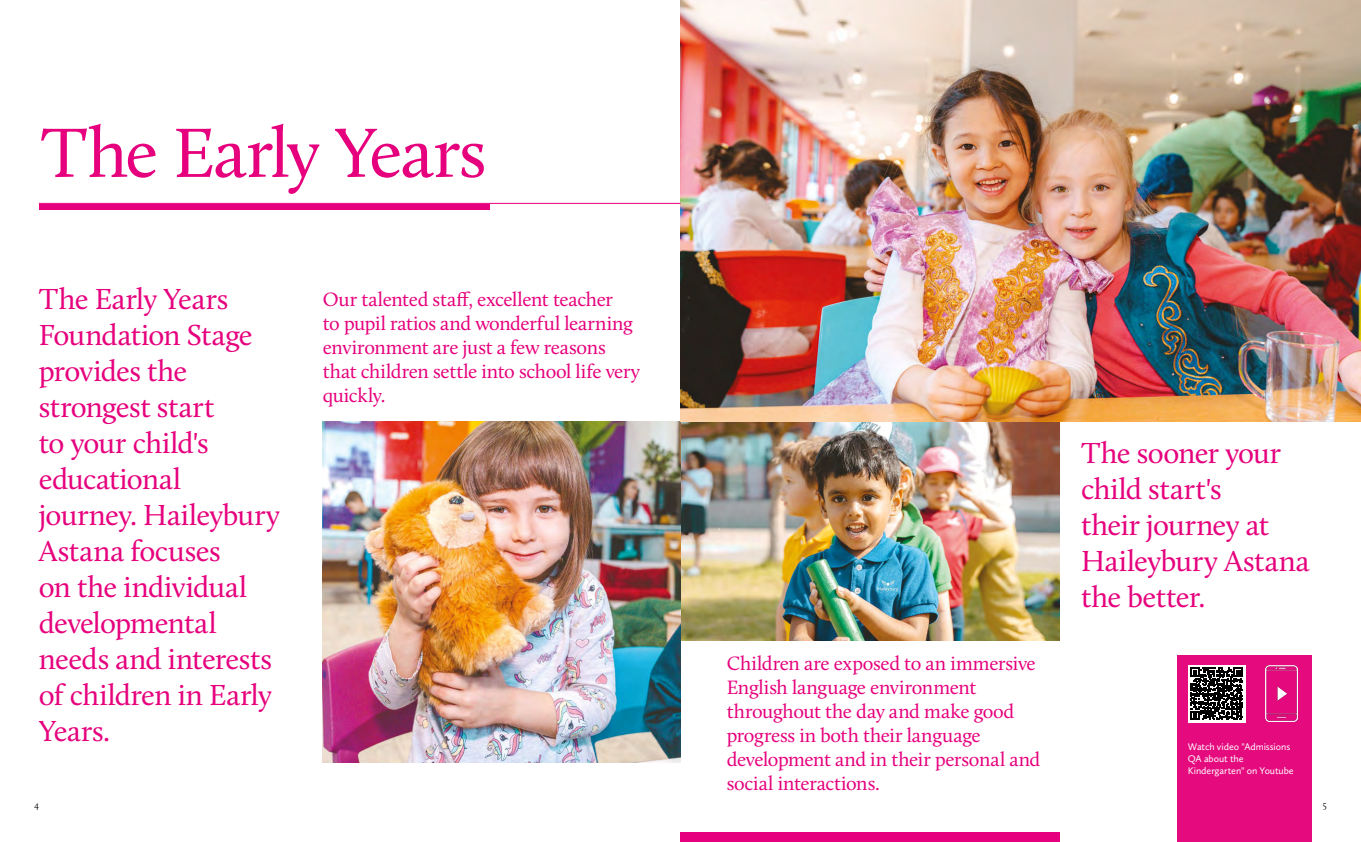
<style>
.page{position:relative;width:1361px;height:842px;background:#fff}
.page>*{position:absolute;margin:0;border:0;box-sizing:border-box;transform-origin:0 0}
.t1{font:72px "Calluna";letter-spacing:-.025em;color:#e6007d}
.t2{font:30px/36px "Calluna";letter-spacing:-.02em;color:#e6007d}
.t3{font:20px/24px "Calluna";letter-spacing:-.015em;color:#e6007d}
.t4{font:10px/12px "Calluna Sans";letter-spacing:-.005em;color:#fff}
.t5{font:300 10px "Calluna";color:#000}
</style>
<div class="page">
<img style="left:680px;top:421px;width:380px;height:220px">
<div style="left:1177px;top:655px;width:135px;height:187px;background:#e50b7e"></div>
<img style="left:323px;top:421px;width:357px;height:341px">
<img style="left:1265px;top:665px;width:32px;height:56px">
<img style="left:680px;top:0;width:681px;height:421px">
<div style="left:680px;top:832px;width:380px;height:10px;background:#e6007d"></div>
<hr style="left:39px;top:203px;width:641px;height:1px;background:#e6007d">
<div style="left:39px;top:204px;width:451px;height:6px;background:#e6007d"></div>
<svg style="left:1188px;top:665px;width:57px;height:57px"></svg>
<svg style="left:1190px;top:668px;width:52px;height:52px;background:#3d3d3d"></svg>
<h1 class="t1" style="left:41px;top:109px;width:447px">The Early Years</h1>
<h2 class="t2" style="left:39px;top:280px;width:243px">The Early Years<br>Foundation Stage provides the strongest start<br>to your child's educational journey. Haileybury<br>Astana focuses<br>on the individual developmental needs and interests of children in Early<br>Years.</h2>
<p class="t3" style="left:323px;top:287px;width:319px">Our talented staff, excellent teacher<br>to pupil ratios and wonderful learning environment are just a few reasons that children settle into school life very quickly.</p>
<p class="t3" style="left:727px;top:651px;width:315px">Children are exposed to an immersive<br>English language environment throughout the day and make good progress in both their language development and in their personal and social interactions.</p>
<h2 class="t2" style="left:1081px;top:434px;width:230px">The sooner your child start's<br>their journey at<br>Haileybury Astana the better.</h2>
<p class="t4" style="left:1188px;top:740px;width:107px">Watch video "Admissions<br>QA about the<br>Kindergarten" on Youtube</p>
<p class="t5" style="left:34px;top:799px;width:7px">4</p>
<p class="t5" style="left:1323px;top:799px;width:6px">5</p>
</div>
